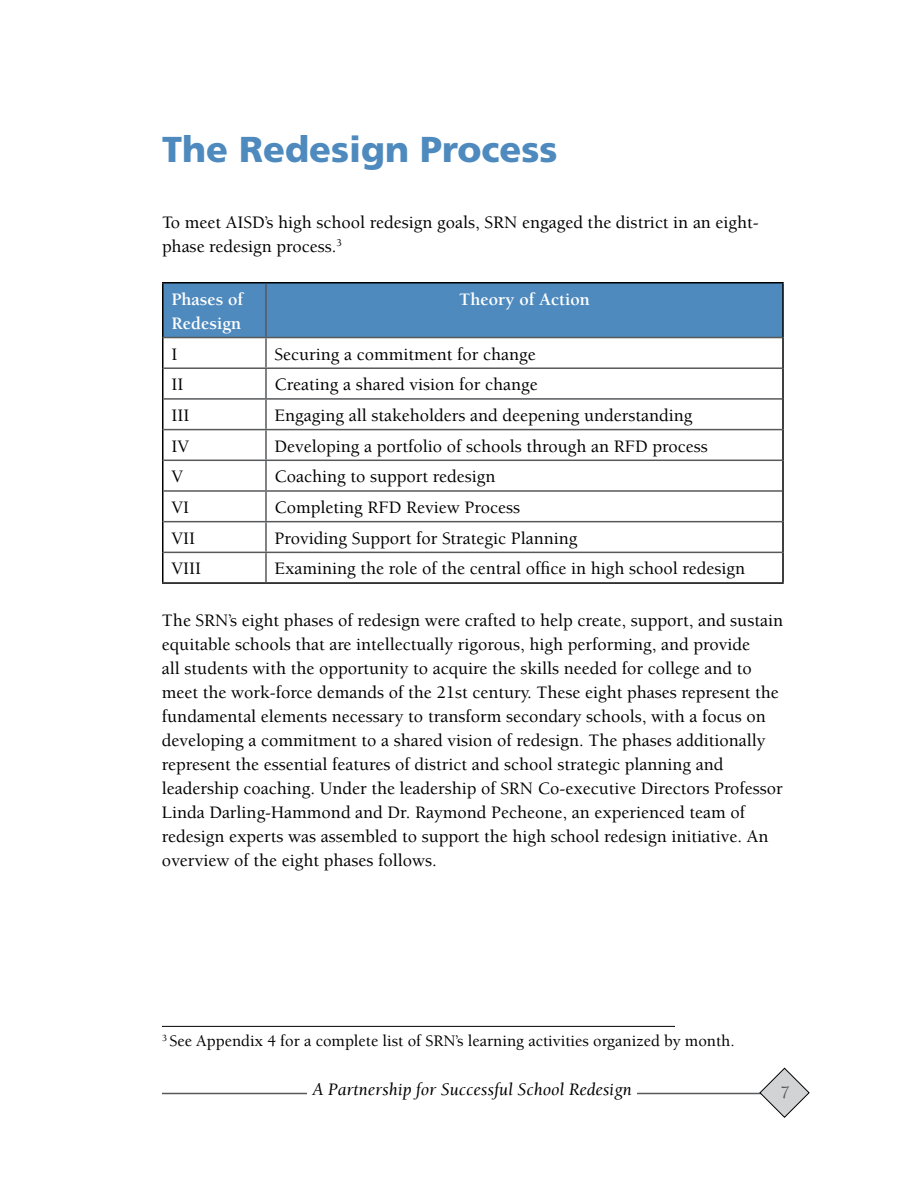
<style>
.page{position:relative;width:918px;height:1188px;background:#fff}
.page>*{position:absolute;margin:0;border:0;box-sizing:border-box;transform-origin:0 0}
.t1{font:900 36px "Frutiger LT Std";color:#4e8abe}
.t2{font:500 18px/24px "Berkeley";color:#000}
.t3{font:italic 18px "Berkeley";color:#000}
.t4{font:700 18px/24px "Berkeley";color:#fff}
.t5{font:500 18px "Berkeley";color:#58595b}
.t6{font:500 16.5px "Berkeley";color:#000}
</style>
<div class="page">
<hr style="left:162px;top:1093px;width:615px;height:1px;background:#58595b">
<svg style="left:759px;top:1068px;width:51px;height:50px"></svg>
<div style="left:308px;top:1078px;width:329px;height:31px;background:#fff"></div>
<div style="left:164px;top:284px;width:618px;height:53px;background:#4e8abe"></div>
<hr style="left:162px;top:282px;width:104px;height:2px;background:#000">
<hr style="left:162px;top:284px;width:2px;height:54px;background:#000">
<hr style="left:266px;top:282px;width:518px;height:2px;background:#000">
<hr style="left:782px;top:284px;width:2px;height:54px;background:#000">
<hr style="left:162px;top:338px;width:2px;height:30px;background:#000">
<hr style="left:782px;top:338px;width:2px;height:30px;background:#000">
<hr style="left:162px;top:368px;width:2px;height:31px;background:#000">
<hr style="left:782px;top:368px;width:2px;height:31px;background:#000">
<hr style="left:162px;top:399px;width:2px;height:31px;background:#000">
<hr style="left:782px;top:399px;width:2px;height:31px;background:#000">
<hr style="left:162px;top:430px;width:2px;height:30px;background:#000">
<hr style="left:782px;top:430px;width:2px;height:30px;background:#000">
<hr style="left:162px;top:460px;width:2px;height:31px;background:#000">
<hr style="left:782px;top:460px;width:2px;height:31px;background:#000">
<hr style="left:162px;top:491px;width:2px;height:31px;background:#000">
<hr style="left:782px;top:491px;width:2px;height:31px;background:#000">
<hr style="left:162px;top:522px;width:2px;height:30px;background:#000">
<hr style="left:782px;top:522px;width:2px;height:30px;background:#000">
<hr style="left:162px;top:552px;width:2px;height:30px;background:#000">
<hr style="left:782px;top:552px;width:2px;height:30px;background:#000">
<hr style="left:162px;top:582px;width:104px;height:2px;background:#000">
<hr style="left:266px;top:582px;width:518px;height:2px;background:#000">
<hr style="left:265px;top:284px;width:2px;height:53px;background:#58595b">
<hr style="left:164px;top:337px;width:102px;height:1px;background:#58595b">
<hr style="left:266px;top:337px;width:516px;height:1px;background:#58595b">
<hr style="left:265px;top:338px;width:2px;height:29px;background:#58595b">
<hr style="left:164px;top:367px;width:102px;height:2px;background:#58595b">
<hr style="left:266px;top:367px;width:516px;height:2px;background:#58595b">
<hr style="left:265px;top:369px;width:2px;height:29px;background:#58595b">
<hr style="left:164px;top:398px;width:102px;height:2px;background:#58595b">
<hr style="left:266px;top:398px;width:516px;height:2px;background:#58595b">
<hr style="left:265px;top:400px;width:2px;height:29px;background:#58595b">
<hr style="left:164px;top:429px;width:102px;height:1px;background:#58595b">
<hr style="left:266px;top:429px;width:516px;height:1px;background:#58595b">
<hr style="left:265px;top:430px;width:2px;height:30px;background:#58595b">
<hr style="left:164px;top:460px;width:102px;height:1px;background:#58595b">
<hr style="left:266px;top:460px;width:516px;height:1px;background:#58595b">
<hr style="left:265px;top:461px;width:2px;height:29px;background:#58595b">
<hr style="left:164px;top:490px;width:102px;height:2px;background:#58595b">
<hr style="left:266px;top:490px;width:516px;height:2px;background:#58595b">
<hr style="left:265px;top:492px;width:2px;height:29px;background:#58595b">
<hr style="left:164px;top:521px;width:102px;height:1px;background:#58595b">
<hr style="left:266px;top:521px;width:516px;height:1px;background:#58595b">
<hr style="left:265px;top:522px;width:2px;height:30px;background:#58595b">
<hr style="left:164px;top:552px;width:102px;height:1px;background:#58595b">
<hr style="left:266px;top:552px;width:516px;height:1px;background:#58595b">
<hr style="left:265px;top:553px;width:2px;height:29px;background:#58595b">
<hr style="left:162px;top:1026px;width:513px;height:1px;background:#000">
<h1 class="t1" style="left:162px;top:128px;width:397px">The Redesign Process</h1>
<p class="t2" style="left:162px;top:211px;width:598px">To meet AISD’s high school redesign goals, SRN engaged the district in an eight&shy;phase redesign process.<sup>3</sup></p>
<p class="t4" style="left:171px;top:288px;width:73px">Phases of<br>Redesign</p>
<p class="t4" style="left:459px;top:288px;width:132px">Theory of Action</p>
<p class="t2" style="left:171px;top:342px;width:7px">I</p>
<p class="t2" style="left:275px;top:342px;width:263px">Securing a commitment for change</p>
<p class="t2" style="left:171px;top:373px;width:13px">II</p>
<p class="t2" style="left:275px;top:373px;width:265px">Creating a shared vision for change</p>
<p class="t2" style="left:171px;top:404px;width:19px">III</p>
<p class="t2" style="left:275px;top:404px;width:419px">Engaging all stakeholders and deepening understanding</p>
<p class="t2" style="left:171px;top:434px;width:19px">IV</p>
<p class="t2" style="left:275px;top:434px;width:435px">Developing a portfolio of schools through an RFD process</p>
<p class="t2" style="left:171px;top:465px;width:13px">V</p>
<p class="t2" style="left:275px;top:465px;width:222px">Coaching to support redesign</p>
<p class="t2" style="left:171px;top:496px;width:19px">VI</p>
<p class="t2" style="left:275px;top:496px;width:247px">Completing RFD Review Process</p>
<p class="t2" style="left:171px;top:526px;width:25px">VII</p>
<p class="t2" style="left:275px;top:526px;width:304px">Providing Support for Strategic Planning</p>
<p class="t2" style="left:171px;top:557px;width:31px">VIII</p>
<p class="t2" style="left:275px;top:557px;width:472px">Examining the role of the central office in high school redesign</p>
<p class="t2" style="left:162px;top:609px;width:623px">The SRN’s eight phases of redesign were crafted to help create, support, and sustain equitable schools that are intellectually rigorous, high performing, and provide<br>all students with the opportunity to acquire the skills needed for college and to meet the work-force demands of the 21st century. These eight phases represent the fundamental elements necessary to transform secondary schools, with a focus on developing a commitment to a shared vision of redesign. The phases additionally represent the essential features of district and school strategic planning and leadership coaching. Under the leadership of SRN Co-executive Directors Professor Linda Darling-Hammond and Dr. Raymond Pecheone, an experienced team of redesign experts was assembled to support the high school redesign initiative. An overview of the eight phases follows.</p>
<p class="t6" style="left:162px;top:1033px;width:574px"><sup>3</sup> See Appendix 4 for a complete list of SRN’s learning activities organized by month.</p>
<p class="t3" style="left:313px;top:1080px;width:321px">A Partnership for Successful School Redesign</p>
<p class="t5" style="left:780px;top:1082px;width:11px">7</p>
</div>
